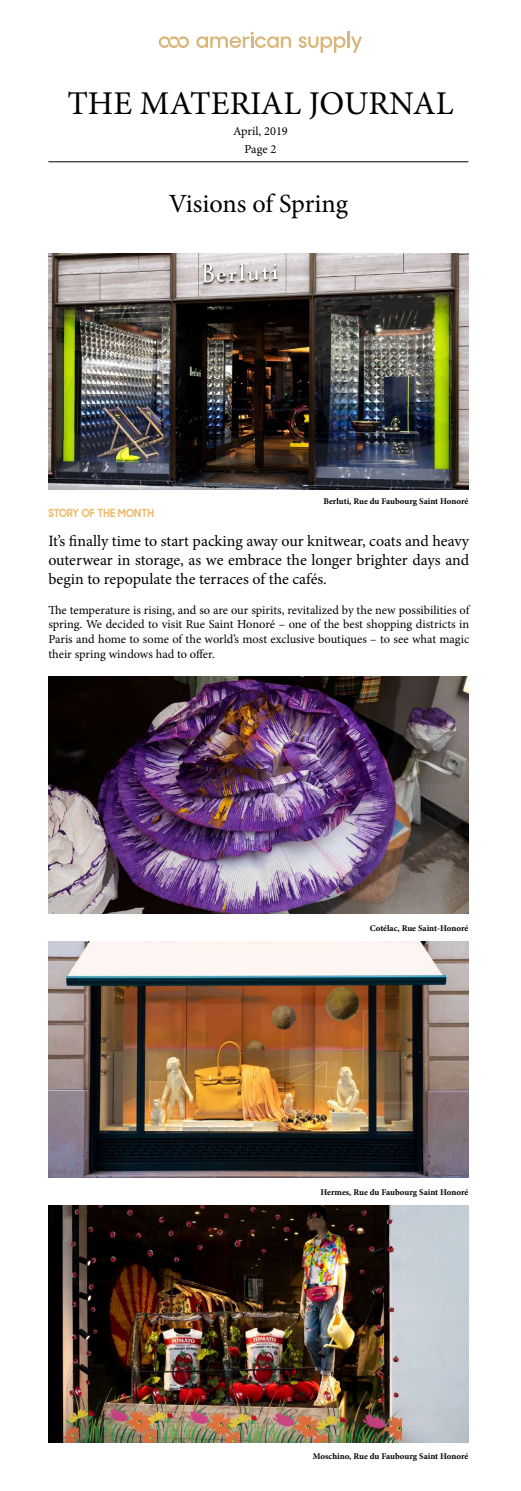
<style>
.page{position:relative;width:521px;height:1491px;background:#fff}
.page>*{position:absolute;margin:0;border:0;box-sizing:border-box;transform-origin:0 0}
.t1{font:33.25px "Minion Pro";color:#000}
.t2{font:26.25px "Minion Pro";letter-spacing:-.01em;color:#000}
.t3{font:15.75px/18.9px "Minion Pro";color:#000;text-align:justify}
.t4{font:12.25px/14.7px "Minion Pro";color:#000;text-align:justify}
.t5{font:700 11.11px "Sharp Sans Display No 2";letter-spacing:.01em;color:#eaba6c;scale:.92 1}
.t6{font:700 8.75px "Minion Pro";letter-spacing:-.005em;color:#000}
</style>
<div class="page">
<svg style="left:196px;top:32px;width:95px;height:16px"></svg>
<hr style="left:347px;top:31px;width:3px;height:17px;background:#d9b77a">
<svg style="left:299px;top:36px;width:63px;height:17px"></svg>
<svg style="left:159px;top:36px;width:30px;height:12px"></svg>
<hr style="left:48px;top:161px;width:420px;height:1px;background:#000">
<img style="left:48px;top:253px;width:420px;height:236px">
<img style="left:48px;top:677px;width:420px;height:236px">
<img style="left:48px;top:941px;width:420px;height:237px">
<img style="left:48px;top:1206px;width:420px;height:236px">
<h1 class="t1" style="left:67px;top:81px;width:388px">THE MATERIAL JOURNAL</h1>
<p class="t4" style="left:233px;top:124px;width:56px">April, 2019</p>
<p class="t4" style="left:245px;top:141px;width:33px">Page 2</p>
<h2 class="t2" style="left:169px;top:186px;width:181px">Visions of Spring</h2>
<p class="t6" style="left:323px;top:495px;width:147px">Berluti, Rue du Faubourg Saint Honoré</p>
<p class="t5" style="left:48px;top:504px;width:116px">STORY OF THE MONTH</p>
<p class="t3" style="left:48px;top:532px;width:422px">It’s finally time to start packing away our knitwear, coats and heavy outerwear in storage, as we embrace the longer brighter days and begin to repopulate the terraces of the cafés.</p>
<p class="t4" style="left:48px;top:602px;width:422px">The temperature is rising, and so are our spirits, revitalized by the new possibilities of spring. We decided to visit Rue Saint Honoré – one of the best shopping districts in Paris and home to some of the world’s most exclusive boutiques – to see what magic their spring windows had to offer.</p>
<p class="t6" style="left:370px;top:922px;width:100px">Cotélac, Rue Saint-Honoré</p>
<p class="t6" style="left:320px;top:1186px;width:149px">Hermes, Rue du Faubourg Saint Honoré</p>
<p class="t6" style="left:313px;top:1451px;width:157px">Moschino, Rue du Faubourg Saint Honoré</p>
</div>
